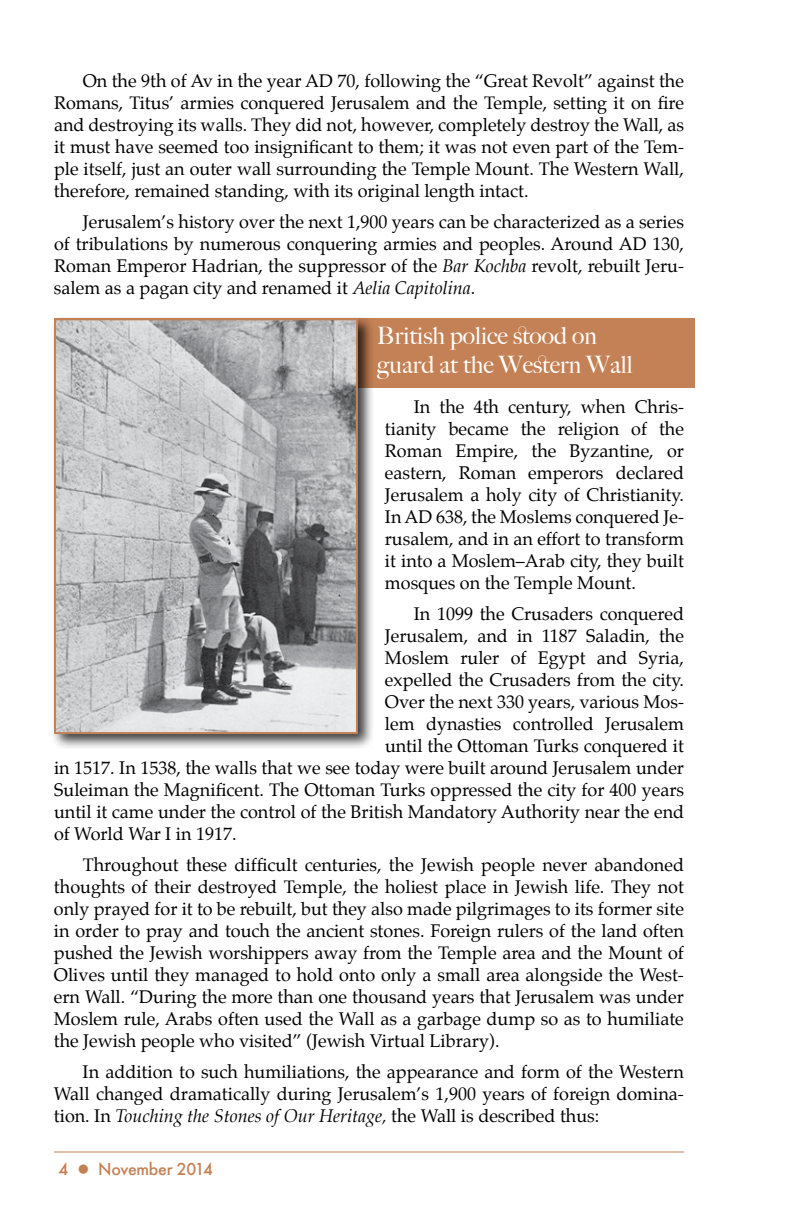
<style>
.page{position:relative;width:792px;height:1224px;background:#fff}
.page>*{position:absolute;margin:0;border:0;box-sizing:border-box;transform-origin:0 0}
.t1{font:500 24px/28.8px "Big Caslon";color:#fff}
.t2{font:18px/22px "Palatino";color:#000;text-align:justify}
.t3{font:500 16px "Futura";letter-spacing:-.02em;color:#c48155}
.s1{font-style:italic}
</style>
<div class="page">
<hr style="left:54px;top:1152px;width:630px;height:1px;background:#c48155">
<div style="left:54px;top:318px;width:640px;height:69px;background:#c48155"></div>
<div style="left:50px;top:314px;width:325px;height:437px;background:#000;opacity:.75"></div>
<img style="left:57px;top:321px;width:298px;height:410px">
<div style="left:54px;top:318px;width:304px;height:416px;border:2px solid #c48155"></div>
<p class="t2" style="left:54px;top:71px;width:632px;text-indent:29px">On the 9th of Av in the year AD 70, following the “Great Revolt” against the Romans, Titus’ armies conquered Jerusalem and the Temple, setting it on fire and destroying its walls. They did not, however, completely destroy the Wall, as it must have seemed too insignificant to them; it was not even part of the Tem&shy;ple itself, just an outer wall surrounding the Temple Mount. The Western Wall, therefore, remained standing, with its original length intact.</p>
<p class="t2" style="left:54px;top:212px;width:632px;text-indent:29px">Jerusalem’s history over the next 1,900 years can be characterized as a series of tribulations by numerous conquering armies and peoples. Around AD 130, Roman Emperor Hadrian, the suppressor of the <span class="s1">Bar Kochba</span> revolt, rebuilt Jeru&shy;salem as a pagan city and renamed it <span class="s1">Aelia Capitolina</span>.</p>
<h1 class="t1" style="left:377px;top:322px;width:257px">British police stood on guard at the Western Wall</h1>
<p class="t2" style="left:385px;top:397px;width:301px;text-indent:29px">In the 4th century, when Chris&shy;tianity became the religion of the Roman Empire, the Byzantine, or eastern, Roman emperors declared Jerusalem a holy city of Christianity.<br>In AD 638, the Moslems conquered Je&shy;rusalem, and in an effort to transform it into a Moslem–Arab city, they built mosques on the Temple Mount.</p>
<p class="t2" style="left:414px;top:604px;width:272px">In 1099 the Crusaders conquered</p>
<p class="t2" style="left:385px;top:626px;width:301px">Jerusalem, and in 1187 Saladin, the</p>
<p class="t2" style="left:385px;top:648px;width:301px">Moslem ruler of Egypt and Syria,</p>
<p class="t2" style="left:385px;top:670px;width:301px">expelled the Crusaders from the city.</p>
<p class="t2" style="left:385px;top:692px;width:301px">Over the next 330 years, various Mos-</p>
<p class="t2" style="left:385px;top:714px;width:301px">lem dynasties controlled Jerusalem</p>
<p class="t2" style="left:385px;top:736px;width:301px">until the Ottoman Turks conquered it</p>
<p class="t2" style="left:54px;top:758px;width:632px">in 1517. In 1538, the walls that we see today were built around Jerusalem under</p>
<p class="t2" style="left:54px;top:780px;width:632px">Suleiman the Magnificent. The Ottoman Turks oppressed the city for 400 years</p>
<p class="t2" style="left:54px;top:802px;width:632px">until it came under the control of the British Mandatory Authority near the end</p>
<p class="t2" style="left:54px;top:824px;width:184px">of World War I in 1917.</p>
<p class="t2" style="left:54px;top:855px;width:632px;text-indent:29px">Throughout these difficult centuries, the Jewish people never abandoned thoughts of their destroyed Temple, the holiest place in Jewish life. They not only prayed for it to be rebuilt, but they also made pilgrimages to its former site in order to pray and touch the ancient stones. Foreign rulers of the land often pushed the Jewish worshippers away from the Temple area and the Mount of Olives until they managed to hold onto only a small area alongside the West&shy;ern Wall. “During the more than one thousand years that Jerusalem was under Moslem rule, Arabs often used the Wall as a garbage dump so as to humiliate the Jewish people who visited” (Jewish Virtual Library).</p>
<p class="t2" style="left:54px;top:1062px;width:632px;text-indent:29px">In addition to such humiliations, the appearance and form of the Western Wall changed dramatically during Jerusalem’s 1,900 years of foreign domina&shy;tion. In <span class="s1">Touching the Stones of Our Heritage,</span> the Wall is described thus:</p>
<p class="t3" style="left:59px;top:1158px;width:156px">4 ● November 2014</p>
</div>
